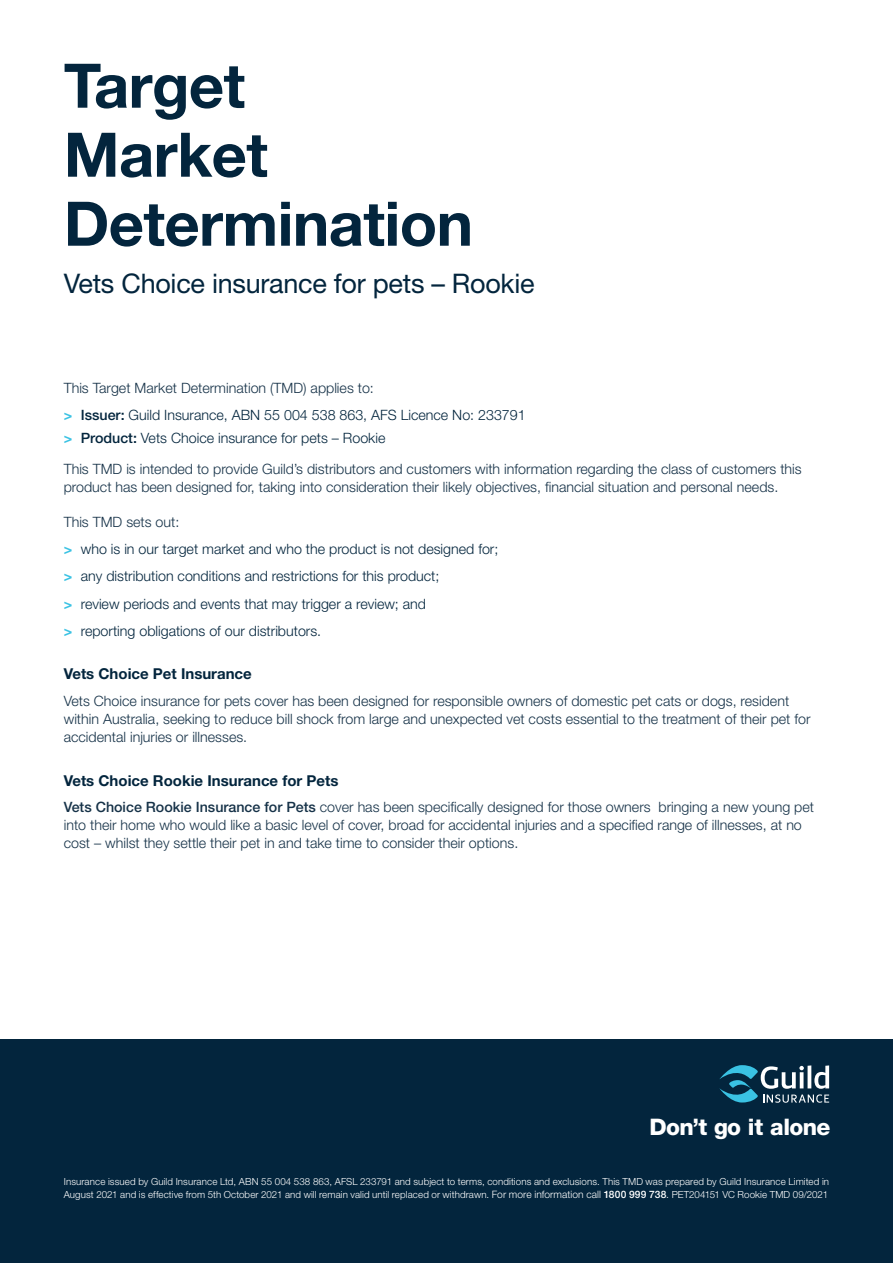
<style>
.page{position:relative;width:893px;height:1263px;background:#fff}
.page>*{position:absolute;margin:0;border:0;box-sizing:border-box;transform-origin:0 0}
.Headline{font:700 61.5px/69px "Helvetica Neue LT Std";letter-spacing:-.01em;color:#03253d}
.Headline-2{font:27px "Helvetica Neue LT Std";letter-spacing:-.01em;color:#03253d}
.t1{font:800 22.8px "Helvetica Neue LT Std";letter-spacing:-.03em;color:#fff}
.Sub_Heading_1{font:700 15px "Helvetica Neue LT Std";color:#03253d}
.Body_Copy{font:300 14.25px/18px "Helvetica Neue LT Std";color:#163248}
.t2{font:300 14.25px "Helvetica Neue LT Std";color:#03253d}
.t3{font:300 9.75px/13.5px "Helvetica Neue LT Std";letter-spacing:.01em;color:#fff}
.s1{font-weight:700;color:#3ac2e3}
.s2{font-weight:500}
.s3{font-size:10.2px}
.s4{font-weight:500;font-size:10.2px}
</style>
<div class="page">
<div style="left:0;top:1040px;width:893px;height:223px;background:#03253d"></div>
<svg style="left:719px;top:1065px;width:110px;height:38px"></svg>
<p class="Headline" style="left:64px;top:50px;width:411px">Target<br>Market<br>Determination</p>
<p class="Headline-2" style="left:64px;top:268px;width:472px">Vets Choice insurance for pets – Rookie</p>
<p class="Body_Copy" style="left:64px;top:378px;width:312px">This Target Market Determination (TMD) applies to:</p>
<p class="t2" style="left:64px;top:406px;width:463px"><span class="s1">&gt;</span> <span class="s2">Issuer:</span> Guild Insurance, ABN 55 004 538 863, AFS Licence No: 233791</p>
<p class="t2" style="left:64px;top:429px;width:323px"><span class="s1">&gt;</span> <span class="s2">Product:</span> Vets Choice insurance for pets – Rookie</p>
<p class="Body_Copy" style="left:64px;top:459px;width:739px">This TMD is intended to provide Guild’s distributors and customers with information regarding the class of customers this product has been designed for, taking into consideration their likely objectives, financial situation and personal needs.</p>
<p class="Body_Copy" style="left:64px;top:513px;width:117px">This TMD sets out:</p>
<p class="t2" style="left:64px;top:540px;width:436px"><span class="s1">&gt;</span> who is in our target market and who the product is not designed for;</p>
<p class="t2" style="left:64px;top:568px;width:377px"><span class="s1">&gt;</span> any distribution conditions and restrictions for this product;</p>
<p class="t2" style="left:64px;top:595px;width:364px"><span class="s1">&gt;</span> review periods and events that may trigger a review; and</p>
<p class="t2" style="left:64px;top:622px;width:259px"><span class="s1">&gt;</span> reporting obligations of our distributors.</p>
<p class="Sub_Heading_1" style="left:64px;top:665px;width:190px">Vets Choice Pet Insurance</p>
<p class="Body_Copy" style="left:64px;top:692px;width:748px">Vets Choice insurance for pets cover has been designed for responsible owners of domestic pet cats or dogs, resident within Australia, seeking to reduce bill shock from large and unexpected vet costs essential to the treatment of their pet for accidental injuries or illnesses.</p>
<p class="Sub_Heading_1" style="left:64px;top:771px;width:276px">Vets Choice Rookie Insurance for Pets</p>
<p class="Body_Copy" style="left:64px;top:798px;width:752px"><span class="s2">Vets Choice Rookie Insurance for Pets</span> cover has been specifically designed for those owners bringing a new young pet into their home who would like a basic level of cover, broad for accidental injuries and a specified range of illnesses, at no cost – whilst they settle their pet in and take time to consider their options.</p>
<p class="t1" style="left:649px;top:1113px;width:182px">Don’t go it alone</p>
<p class="t3" style="left:64px;top:1174px;width:767px">Insurance issued by Guild Insurance Ltd, ABN 55 004 538 863, AFSL 233791 and subject to terms, conditions and exclusions. This TMD was prepared by Guild Insurance Limited in<br>August 2021 and is effective from 5th October 2021 and will remain valid until replaced or withdrawn. <span class="s3">For more information call</span> <span class="s4">1800 999 738</span><span class="s3">.</span> PET204151 VC Rookie TMD 09/2021</p>
</div>
